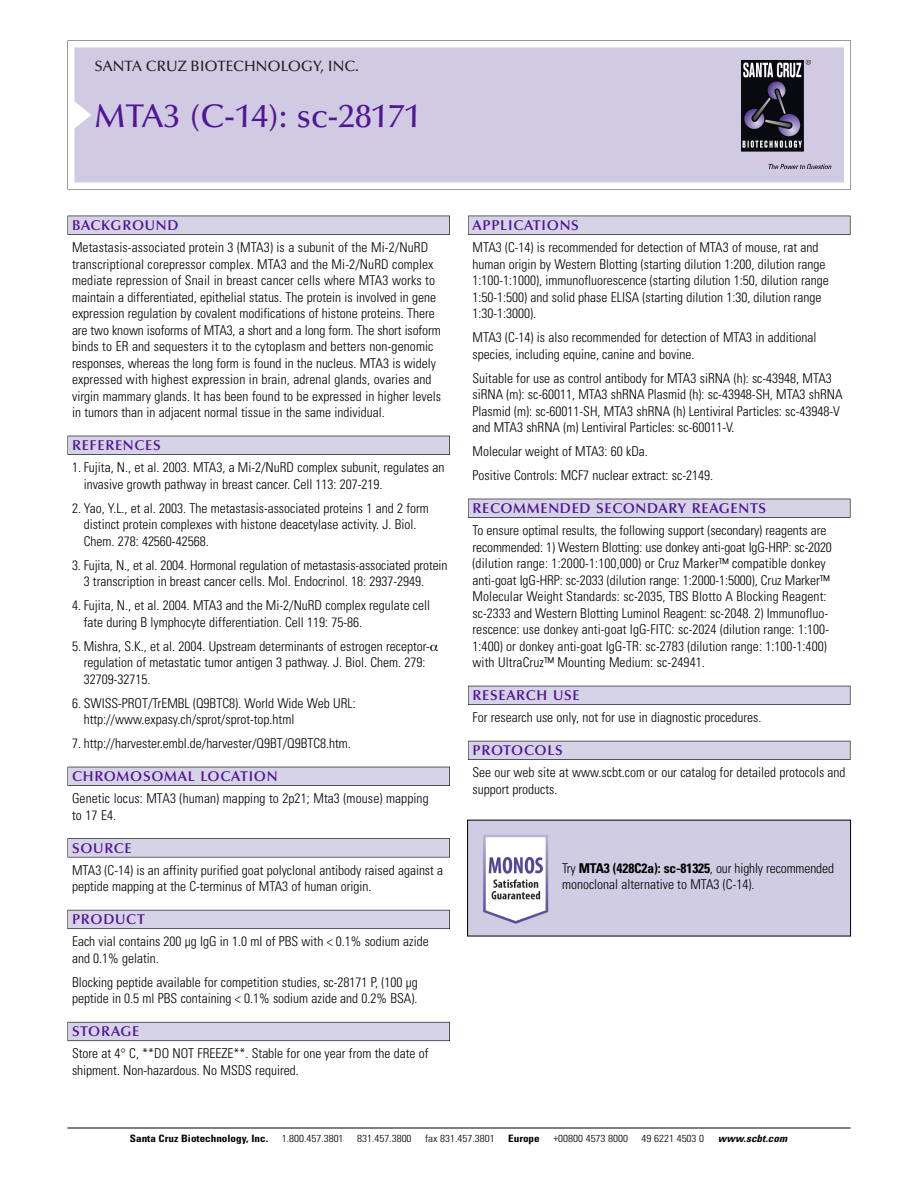
<style>
.page{position:relative;width:918px;height:1188px;background:#fff}
.page>*{position:absolute;margin:0;border:0;box-sizing:border-box;transform-origin:0 0}
.t1{font:500 33px "Optima";color:#511695}
.t2{font:500 15px "Optima";color:#231f20}
.t3{font:600 14.25px "Optima";letter-spacing:.05em;color:#511695}
.t4{font:300 condensed 13.5px/16.5px "Univers";color:#000}
.t5{font:300 condensed 10.2px "Univers";color:#000;scale:1.1 1}
.t6{font:700 condensed 10.2px "Univers";color:#000;scale:1.1 1}
.t7{font:italic 700 condensed 10.2px "Univers";letter-spacing:.005em;color:#000;scale:1.1 1}
.s1{font-weight:700}
</style>
<div class="page">
<svg style="left:68px;top:40px;width:783px;height:149px"></svg>
<div style="left:74px;top:47px;width:770px;height:135px;background:#d1cae3"></div>
<img style="left:741px;top:60px;width:90px;height:108px">
<div style="left:68px;top:216px;width:382px;height:19px;background:#525155"></div>
<div style="left:68px;top:216px;width:381px;height:18px;background:#d7d3e7"></div>
<div style="left:68px;top:436px;width:382px;height:19px;background:#515055"></div>
<div style="left:68px;top:436px;width:381px;height:18px;background:#d7d3e7"></div>
<div style="left:68px;top:767px;width:382px;height:19px;background:#525158"></div>
<div style="left:68px;top:767px;width:381px;height:18px;background:#d7d3e7"></div>
<div style="left:68px;top:838px;width:382px;height:19px;background:#575759"></div>
<div style="left:68px;top:839px;width:381px;height:18px;background:#d7d3e7"></div>
<div style="left:68px;top:910px;width:382px;height:19px;background:#5b5a62"></div>
<div style="left:68px;top:910px;width:381px;height:18px;background:#d7d3e7"></div>
<div style="left:68px;top:1022px;width:382px;height:19px;background:#66646e"></div>
<div style="left:68px;top:1022px;width:381px;height:18px;background:#d7d3e7"></div>
<div style="left:468px;top:216px;width:382px;height:19px;background:#525155"></div>
<div style="left:468px;top:216px;width:382px;height:18px;background:#d7d3e7"></div>
<div style="left:468px;top:499px;width:382px;height:19px;background:#515055"></div>
<div style="left:468px;top:499px;width:382px;height:18px;background:#d7d3e7"></div>
<div style="left:468px;top:686px;width:382px;height:19px;background:#525158"></div>
<div style="left:468px;top:686px;width:382px;height:18px;background:#d7d3e7"></div>
<div style="left:468px;top:741px;width:382px;height:19px;background:#54535a"></div>
<div style="left:468px;top:741px;width:382px;height:18px;background:#d7d3e7"></div>
<hr style="left:68px;top:1128px;width:782px;height:1px;background:#000">
<img style="left:469px;top:822px;width:380px;height:112px">
<p class="t2" style="left:94px;top:61px;width:266px">SANTA CRUZ BIOTECHNOLOGY, INC.</p>
<h1 class="t1" style="left:94px;top:103px;width:328px">MTA3 (C-14): sc-28171</h1>
<p class="t3" style="left:72px;top:219px;width:108px">BACKGROUND</p>
<p class="t4" style="left:72px;top:240px;width:371px">Metastasis-associated protein 3 (MTA3) is a subunit of the Mi-2/NuRD transcriptional corepressor complex. MTA3 and the Mi-2/NuRD complex mediate repression of Snail in breast cancer cells where MTA3 works to maintain a differentiated, epithelial status. The protein is involved in gene expression regulation by covalent modifications of histone proteins. There are two known isoforms of MTA3, a short and a long form. The short isoform binds to ER and sequesters it to the cytoplasm and betters non-genomic responses, whereas the long form is found in the nucleus. MTA3 is widely expressed with highest expression in brain, adrenal glands, ovaries and virgin mammary glands. It has been found to be expressed in higher levels in tumors than in adjacent normal tissue in the same individual.</p>
<p class="t3" style="left:72px;top:440px;width:90px">REFERENCES</p>
<p class="t4" style="left:84px;top:460px;width:362px;text-indent:-12px">1. Fujita, N., et al. 2003. MTA3, a Mi-2/NuRD complex subunit, regulates an invasive growth pathway in breast cancer. Cell 113: 207-219.</p>
<p class="t4" style="left:84px;top:501px;width:347px;text-indent:-12px">2. Yao, Y.L., et al. 2003. The metastasis-associated proteins 1 and 2 form distinct protein complexes with histone deacetylase activity. J. Biol.<br>Chem. 278: 42560-42568.</p>
<p class="t4" style="left:84px;top:558px;width:365px;text-indent:-12px">3. Fujita, N., et al. 2004. Hormonal regulation of metastasis-associated protein<br>3 transcription in breast cancer cells. Mol. Endocrinol. 18: 2937-2949.</p>
<p class="t4" style="left:84px;top:598px;width:348px;text-indent:-12px">4. Fujita, N., et al. 2004. MTA3 and the Mi-2/NuRD complex regulate cell fate during B lymphocyte differentiation. Cell 119: 75-86.</p>
<p class="t4" style="left:84px;top:639px;width:348px;text-indent:-12px">5. Mishra, S.K., et al. 2004. Upstream determinants of estrogen receptor&shy;regulation of metastatic tumor antigen 3 pathway. J. Biol. Chem. 279:<br>32709-32715.</p>
<p class="t4" style="left:84px;top:696px;width:274px;text-indent:-12px">6. SWISS-PROT/TrEMBL (Q9BTC8). World Wide Web URL: http://www.expasy.ch/sprot/sprot-top.html</p>
<p class="t4" style="left:72px;top:736px;width:280px">7. http://harvester.embl.de/harvester/Q9BT/Q9BTC8.htm.</p>
<p class="t3" style="left:72px;top:771px;width:207px">CHROMOSOMAL LOCATION</p>
<p class="t4" style="left:72px;top:791px;width:358px">Genetic locus: MTA3 (human) mapping to 2p21; Mta3 (mouse) mapping to 17 E4.</p>
<p class="t3" style="left:72px;top:842px;width:61px">SOURCE</p>
<p class="t4" style="left:72px;top:863px;width:373px">MTA3 (C-14) is an affinity purified goat polyclonal antibody raised against a peptide mapping at the C-terminus of MTA3 of human origin.</p>
<p class="t3" style="left:72px;top:914px;width:74px">PRODUCT</p>
<p class="t4" style="left:72px;top:934px;width:358px">Each vial contains 200 µg IgG in 1.0 ml of PBS with &lt; 0.1% sodium azide and 0.1% gelatin.</p>
<p class="t4" style="left:72px;top:975px;width:347px">Blocking peptide available for competition studies, sc-28171 P, (100 µg peptide in 0.5 ml PBS containing &lt; 0.1% sodium azide and 0.2% BSA).</p>
<p class="t3" style="left:72px;top:1026px;width:69px">STORAGE</p>
<p class="t4" style="left:72px;top:1046px;width:358px">Store at 4° C, **DO NOT FREEZE**. Stable for one year from the date of shipment. Non-hazardous. No MSDS required.</p>
<p class="t3" style="left:473px;top:219px;width:108px">APPLICATIONS</p>
<p class="t4" style="left:473px;top:240px;width:358px">MTA3 (C-14) is recommended for detection of MTA3 of mouse, rat and human origin by Western Blotting (starting dilution 1:200, dilution range 1:100-1:1000), immunofluorescence (starting dilution 1:50, dilution range 1:50-1:500) and solid phase ELISA (starting dilution 1:30, dilution range 1:30-1:3000).</p>
<p class="t4" style="left:473px;top:330px;width:346px">MTA3 (C-14) is also recommended for detection of MTA3 in additional species, including equine, canine and bovine.</p>
<p class="t4" style="left:473px;top:371px;width:372px">Suitable for use as control antibody for MTA3 siRNA (h): sc-43948, MTA3 siRNA (m): sc-60011, MTA3 shRNA Plasmid (h): sc-43948-SH, MTA3 shRNA Plasmid (m): sc-60011-SH, MTA3 shRNA (h) Lentiviral Particles: sc-43948-V and MTA3 shRNA (m) Lentiviral Particles: sc-60011-V.</p>
<p class="t4" style="left:473px;top:440px;width:242px;line-height:24px">Molecular weight of MTA3: 60 kDa.<br>Positive Controls: MCF7 nuclear extract: sc-2149.</p>
<p class="t3" style="left:473px;top:503px;width:295px">RECOMMENDED SECONDARY REAGENTS</p>
<p class="t4" style="left:473px;top:523px;width:361px">To ensure optimal results, the following support (secondary) reagents are recommended: 1) Western Blotting: use donkey anti-goat IgG-HRP: sc-2020 (dilution range: 1:2000-1:100,000) or Cruz Marker™ compatible donkey anti-goat IgG-HRP: sc-2033 (dilution range: 1:2000-1:5000), Cruz Marker™ Molecular Weight Standards: sc-2035, TBS Blotto A Blocking Reagent: sc-2333 and Western Blotting Luminol Reagent: sc-2048. 2) Immunofluo&shy;rescence: use donkey anti-goat IgG-FITC: sc-2024 (dilution range: 1:100- 1:400) or donkey anti-goat IgG-TR: sc-2783 (dilution range: 1:100-1:400) with UltraCruz™ Mounting Medium: sc-24941.</p>
<p class="t3" style="left:473px;top:690px;width:109px">RESEARCH USE</p>
<p class="t4" style="left:473px;top:710px;width:290px">For research use only, not for use in diagnostic procedures.</p>
<p class="t3" style="left:473px;top:745px;width:92px">PROTOCOLS</p>
<p class="t4" style="left:473px;top:765px;width:375px">See our web site at www.scbt.com or our catalog for detailed protocols and support products.</p>
<p class="t4" style="left:562px;top:861px;width:274px">Try <span class="s1">MTA3 (428C2a): sc-81325</span>, our highly recommended monoclonal alternative to MTA3 (C-14).</p>
<p class="t6" style="left:130px;top:1135px;width:127px">Santa Cruz Biotechnology, Inc.</p>
<p class="t5" style="left:282px;top:1135px;width:58px">1.800.457.3801</p>
<p class="t5" style="left:357px;top:1135px;width:51px">831.457.3800</p>
<p class="t5" style="left:425px;top:1135px;width:65px">fax 831.457.3801</p>
<p class="t6" style="left:508px;top:1135px;width:30px">Europe</p>
<p class="t5" style="left:553px;top:1135px;width:69px">+00800 4573 8000</p>
<p class="t5" style="left:642px;top:1135px;width:58px">49 6221 4503 0</p>
<p class="t7" style="left:718px;top:1135px;width:64px">www.scbt.com</p>
</div>
